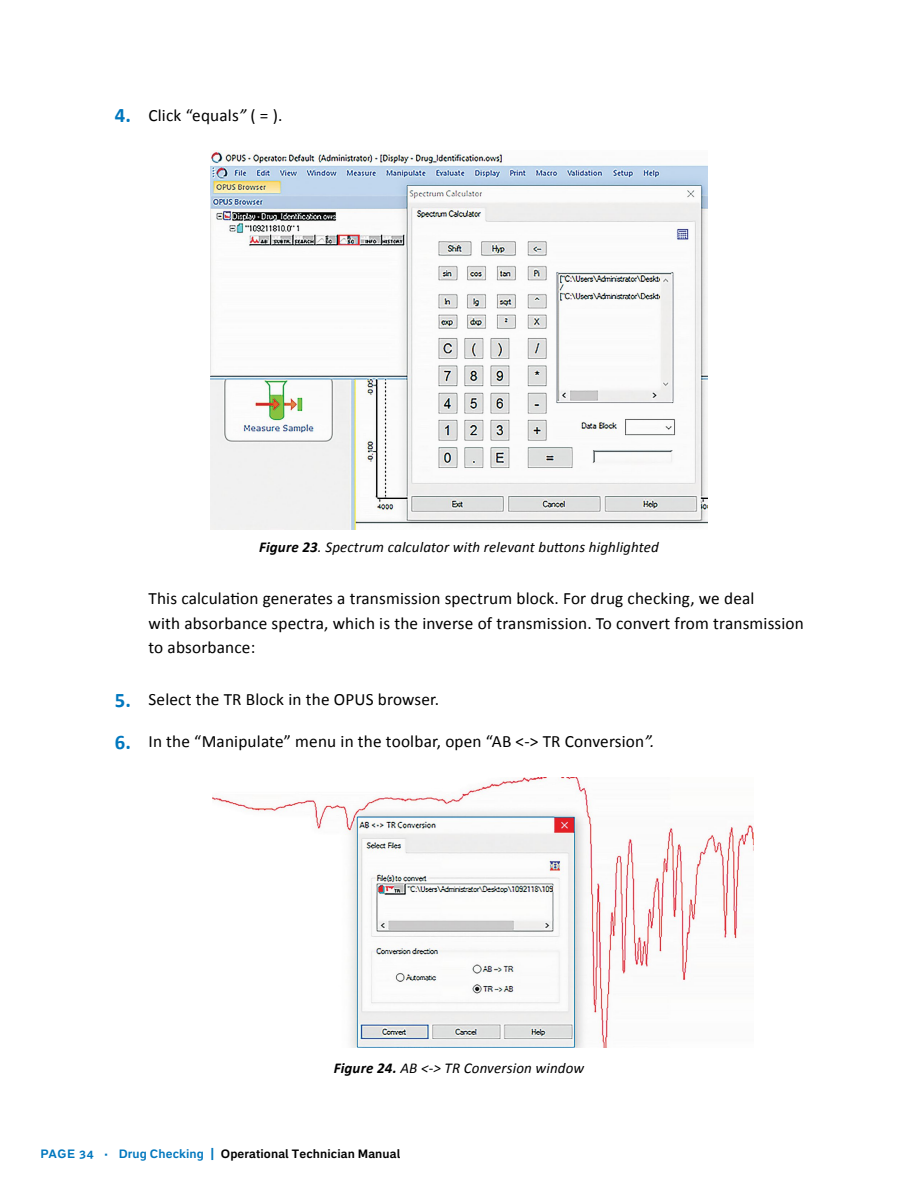
<style>
.page{position:relative;width:918px;height:1188px;background:#fff}
.page>*{position:absolute;margin:0;border:0;box-sizing:border-box;transform-origin:0 0}
.t1{font:17.25px/24.8px "Calibri";letter-spacing:.01em;color:#000}
.t2{font:italic 15px "Calibri";letter-spacing:.01em;color:#000}
.t3{font:700 12px "Embarcadero MVB Pro";letter-spacing:.01em;color:#000}
.s1{font-weight:700;font-size:20.7px;color:#0077be}
.s2{font-style:italic}
.s3{font-weight:700}
.s4{color:#0077be}
</style>
<div class="page">
<img style="left:211px;top:150px;width:496px;height:379px">
<img style="left:213px;top:778px;width:541px;height:270px">
<p class="t1" style="left:115px;top:103px;width:169px"><span class="s1">4.</span> Click “equals<span class="s2">”</span> ( = ).</p>
<p class="t2" style="left:259px;top:537px;width:401px"><span class="s3">Figure 23</span>. Spectrum calculator with relevant buttons highlighted</p>
<p class="t1" style="left:148px;top:586px;width:657px">This calculation generates a transmission spectrum block. For drug checking, we deal<br>with absorbance spectra, which is the inverse of transmission. To convert from transmission to absorbance:</p>
<p class="t1" style="left:115px;top:687px;width:326px"><span class="s1">5.</span> Select the TR Block in the OPUS browser.</p>
<p class="t1" style="left:115px;top:729px;width:541px"><span class="s1">6.</span> In the “Manipulate” menu in the toolbar, open “AB &lt;-&gt; TR Conversion<span class="s2">”.</span></p>
<p class="t2" style="left:334px;top:1057px;width:252px"><span class="s3">Figure 24.</span> AB &lt;-&gt; TR Conversion window</p>
<p class="t3" style="left:40px;top:1145px;width:361px"><span class="s4">PAGE 34 · Drug Checking |</span> Operational Technician Manual</p>
</div>
